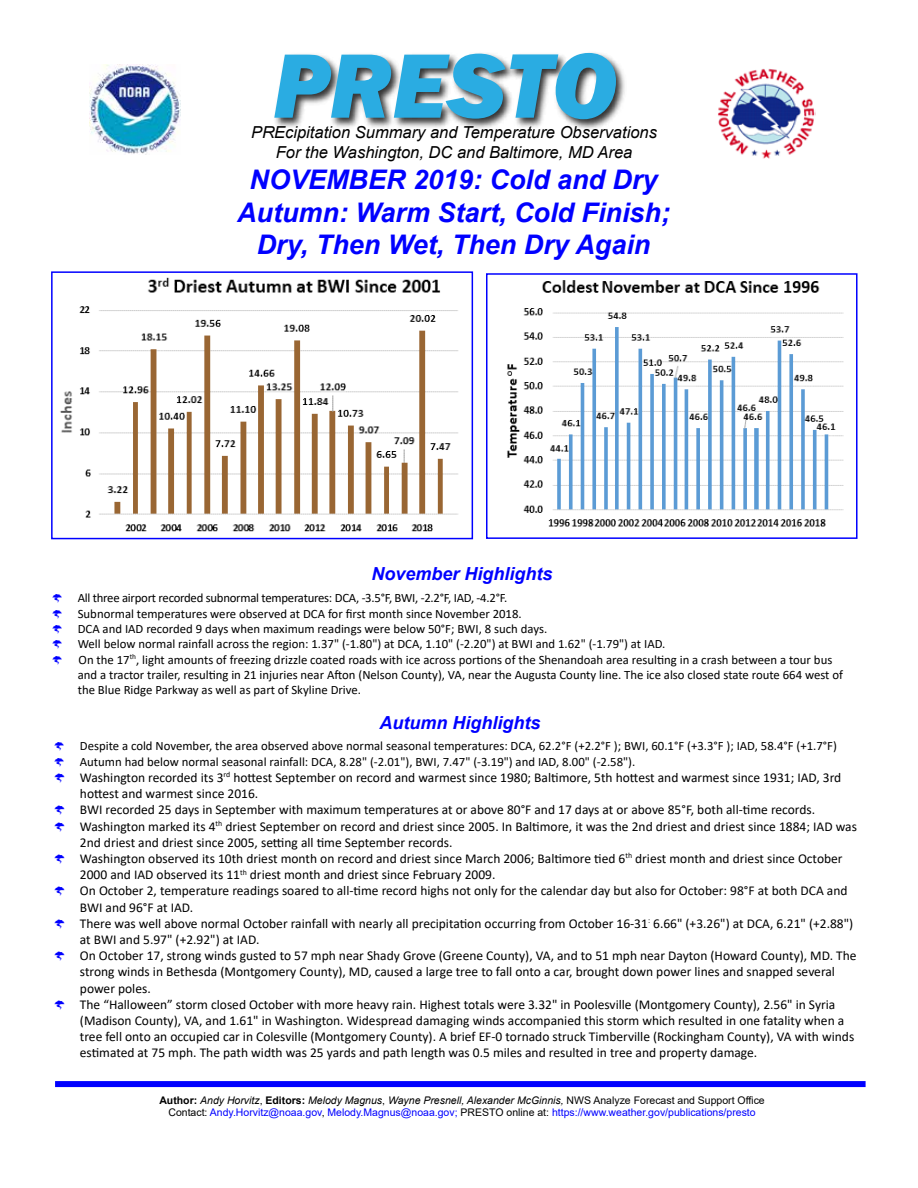
<style>
.page{position:relative;width:918px;height:1188px;background:#fff}
.page>*{position:absolute;margin:0;border:0;box-sizing:border-box;transform-origin:0 0}
.t1{font:italic 800 94.65px "Franklin Gothic";color:#2aace2}
.t2{font:italic 700 27px/32.4px "Arial";color:#00f;text-align:center}
.t3{font:italic 700 18px "Arial";color:#00f}
.t4{font:italic 16.5px/19.8px "Arial";color:#000;text-align:center}
.t5{font:13.5px/16.2px "Calibri";color:#000}
.t6{font:12.75px/15.3px "Calibri";color:#000}
.t7{font:10.5px/12.6px "Arial";color:#00f;text-align:center}
.s1{font-weight:700;color:#000}
.s2{font-style:italic;color:#000}
.s3{color:#000}
</style>
<div class="page">
<div style="left:55px;top:1081px;width:811px;height:6px;background:#00f"></div>
<img style="left:90px;top:65px;width:91px;height:89px">
<img style="left:718px;top:68px;width:97px;height:91px">
<img style="left:275px;top:52px;width:350px;height:77px">
<img style="left:507px;top:280px;width:337px;height:247px">
<div style="left:486px;top:273px;width:372px;height:266px;border:2px solid #00f"></div>
<img style="left:60px;top:277px;width:399px;height:255px">
<div style="left:51px;top:271px;width:422px;height:268px;border:2px solid #00f"></div>
<h1 class="t1" style="left:273px;top:24px;width:346px">PRESTO</h1>
<p class="t4" style="left:251px;top:123px;width:407px">PREcipitation Summary and Temperature Observations<br>For the Washington, DC and Baltimore, MD Area</p>
<h2 class="t2" style="left:237px;top:164px;width:435px">NOVEMBER 2019: Cold and Dry<br>Autumn: Warm Start, Cold Finish;<br>Dry, Then Wet, Then Dry Again</h2>
<h3 class="t3" style="left:372px;top:562px;width:183px">November Highlights</h3>
<p class="t6" style="left:78px;top:590px;width:767px">All three airport recorded subnormal temperatures: DCA, -3.5°F, BWI, -2.2°F, IAD, -4.2°F.<br>Subnormal temperatures were observed at DCA for first month since November 2018.<br>DCA and IAD recorded 9 days when maximum readings were below 50°F; BWI, 8 such days.<br>Well below normal rainfall across the region: 1.37" (-1.80") at DCA, 1.10" (-2.20") at BWI and 1.62" (-1.79") at IAD.<br>On the 17<sup>th</sup>, light amounts of freezing drizzle coated roads with ice across portions of the Shenandoah area resulting in a crash between a tour bus and a tractor trailer, resulting in 21 injuries near Afton (Nelson County), VA, near the Augusta County line. The ice also closed state route 664 west of the Blue Ridge Parkway as well as part of Skyline Drive.</p>
<h3 class="t3" style="left:379px;top:711px;width:162px">Autumn Highlights</h3>
<p class="t6" style="left:80px;top:738px;width:759px">Despite a cold November, the area observed above normal seasonal temperatures: DCA, 62.2°F (+2.2°F ); BWI, 60.1°F (+3.3°F ); IAD, 58.4°F (+1.7°F)<br>Autumn had below normal seasonal rainfall: DCA, 8.28" (-2.01"), BWI, 7.47" (-3.19") and IAD, 8.00" (-2.58").</p>
<p class="t5" style="left:80px;top:769px;width:779px">Washington recorded its 3<sup>rd</sup> hottest September on record and warmest since 1980; Baltimore, 5th hottest and warmest since 1931; IAD, 3rd hottest and warmest since 2016.<br>BWI recorded 25 days in September with maximum temperatures at or above 80°F and 17 days at or above 85°F, both all-time records.<br>Washington marked its 4<sup>th</sup> driest September on record and driest since 2005. In Baltimore, it was the 2nd driest and driest since 1884; IAD was 2nd driest and driest since 2005, setting all time September records.<br>Washington observed its 10th driest month on record and driest since March 2006; Baltimore tied 6<sup>th</sup> driest month and driest since October 2000 and IAD observed its 11<sup>th</sup> driest month and driest since February 2009.<br>On October 2, temperature readings soared to all-time record highs not only for the calendar day but also for October: 98°F at both DCA and BWI and 96°F at IAD.<br>There was well above normal October rainfall with nearly all precipitation occurring from October 16-31<sup>:</sup> 6.66" (+3.26") at DCA, 6.21" (+2.88") at BWI and 5.97" (+2.92") at IAD.<br>On October 17, strong winds gusted to 57 mph near Shady Grove (Greene County), VA, and to 51 mph near Dayton (Howard County), MD. The strong winds in Bethesda (Montgomery County), MD, caused a large tree to fall onto a car, brought down power lines and snapped several power poles.<br>The “Halloween” storm closed October with more heavy rain. Highest totals were 3.32" in Poolesville (Montgomery County), 2.56" in Syria (Madison County), VA, and 1.61" in Washington. Widespread damaging winds accompanied this storm which resulted in one fatality when a tree fell onto an occupied car in Colesville (Montgomery County). A brief EF-0 tornado struck Timberville (Rockingham County), VA with winds estimated at 75 mph. The path width was 25 yards and path length was 0.5 miles and resulted in tree and property damage.</p>
<p class="t7" style="left:159px;top:1094px;width:607px"><span class="s1">Author:</span> <span class="s2">Andy Horvitz</span><span class="s3">,</span> <span class="s1">Editors:</span> <span class="s2">Melody Magnus</span><span class="s3">,</span> <span class="s2">Wayne Presnell, Alexander McGinnis,</span> <span class="s3">NWS Analyze Forecast and Support Office<br>Contact:</span> Andy.Horvitz@noaa.gov<span class="s3">,</span> Melody.Magnus@noaa.gov; <span class="s3">PRESTO online at:</span> https://www.weather.gov/publications/presto</p>
</div>
